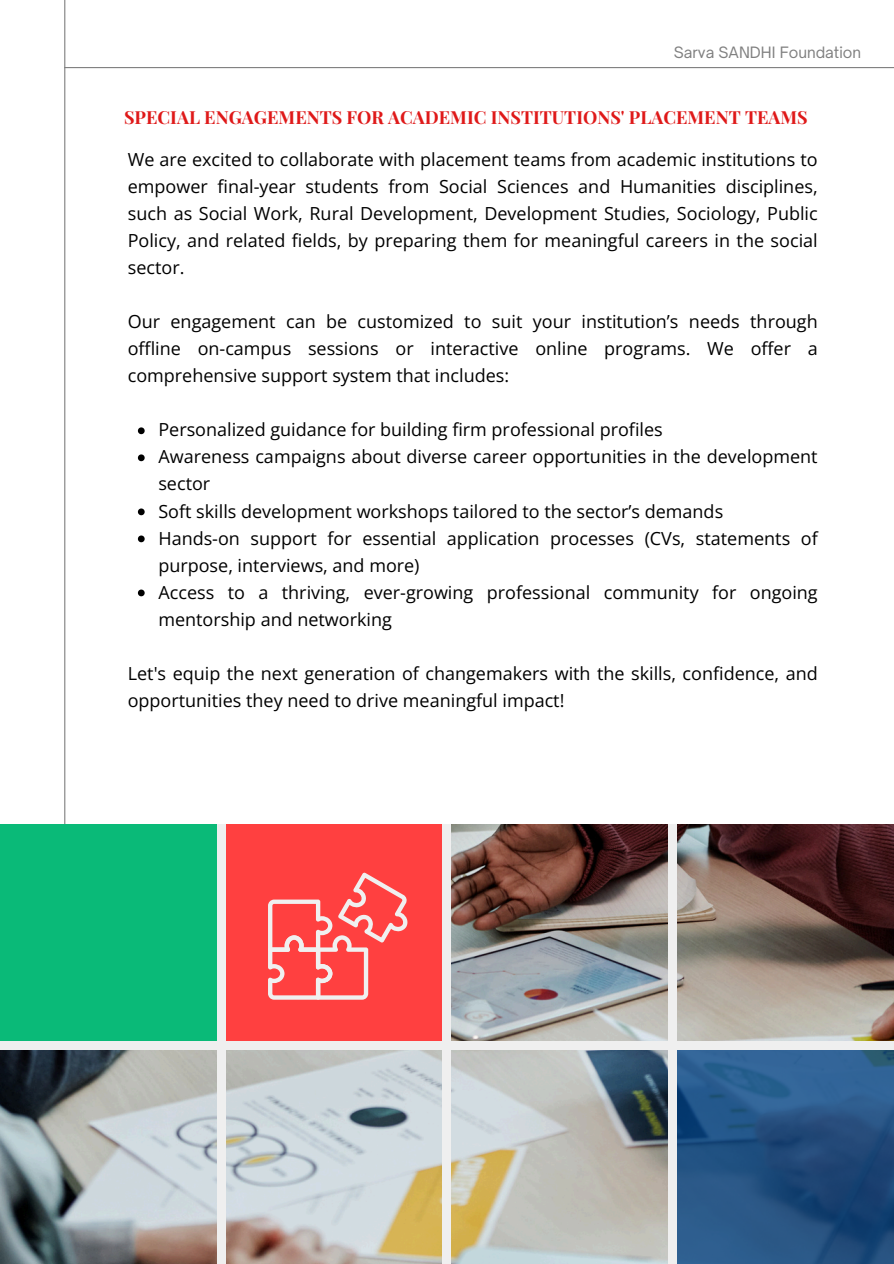
<style>
.page{position:relative;width:894px;height:1264px;background:#fff}
.page>*{position:absolute;margin:0;border:0;box-sizing:border-box;transform-origin:0 0}
.t1{font:18px/27px "Open Sans";color:#000}
.t2{font:700 18px "Playfair Display";color:#df1919}
.t3{font:15px "Open Sauce One";color:#808080}
</style>
<div class="page">
<hr style="left:64px;top:0;width:1px;height:1263px;background:#808080">
<hr style="left:64px;top:67px;width:829px;height:1px;background:#808080">
<svg style="left:138px;top:427px;width:7px;height:7px"></svg>
<svg style="left:138px;top:454px;width:7px;height:7px"></svg>
<svg style="left:138px;top:508px;width:7px;height:7px"></svg>
<svg style="left:138px;top:535px;width:7px;height:7px"></svg>
<svg style="left:138px;top:589px;width:7px;height:7px"></svg>
<img style="left:0;top:824px;width:893px;height:439px">
<div style="left:0;top:824px;width:216px;height:217px;background:#0aba78"></div>
<div style="left:226px;top:824px;width:216px;height:217px;background:#ff4040"></div>
<svg style="left:677px;top:1049px;width:216px;height:214px"></svg>
<div style="left:217px;top:824px;width:9px;height:439px;background:#efefef"></div>
<div style="left:442px;top:824px;width:9px;height:439px;background:#efefef"></div>
<div style="left:668px;top:824px;width:9px;height:439px;background:#efefef"></div>
<div style="left:0;top:1041px;width:893px;height:8px;background:#efefef"></div>
<svg style="left:268px;top:872px;width:139px;height:127px"></svg>
<p class="t3" style="left:673px;top:43px;width:189px">Sarva SANDHI Foundation</p>
<p class="t2" style="left:124px;top:105px;width:685px">SPECIAL ENGAGEMENTS FOR ACADEMIC INSTITUTIONS' PLACEMENT TEAMS</p>
<p class="t1" style="left:128px;top:146px;width:691px;text-align:justify">We are excited to collaborate with placement teams from academic institutions to empower final-year students from Social Sciences and Humanities disciplines, such as Social Work, Rural Development, Development Studies, Sociology, Public Policy, and related fields, by preparing them for meaningful careers in the social sector.</p>
<p class="t1" style="left:128px;top:308px;width:691px;text-align:justify">Our engagement can be customized to suit your institution’s needs through offline on-campus sessions or interactive online programs. We offer a comprehensive support system that includes:</p>
<p class="t1" style="left:158px;top:416px;width:506px">Personalized guidance for building firm professional profiles</p>
<p class="t1" style="left:158px;top:443px;width:660px">Awareness campaigns about diverse career opportunities in the development sector</p>
<p class="t1" style="left:158px;top:497px;width:566px">Soft skills development workshops tailored to the sector’s demands</p>
<p class="t1" style="left:158px;top:524px;width:660px">Hands-on support for essential application processes (CVs, statements of purpose, interviews, and more)</p>
<p class="t1" style="left:158px;top:578px;width:660px">Access to a thriving, ever-growing professional community for ongoing mentorship and networking</p>
<p class="t1" style="left:128px;top:659px;width:691px">Let's equip the next generation of changemakers with the skills, confidence, and opportunities they need to drive meaningful impact!</p>
</div>
